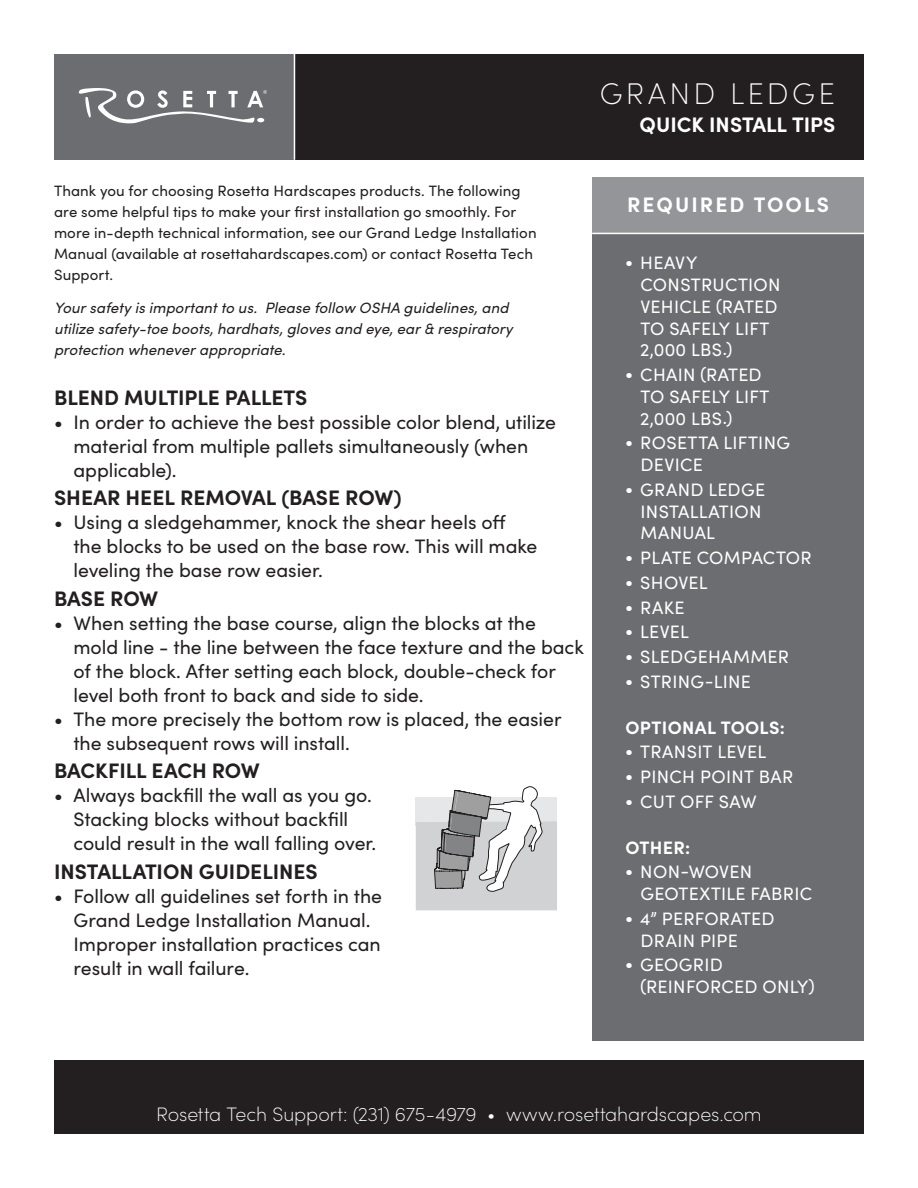
<style>
.page{position:relative;width:918px;height:1188px;background:#fff}
.page>*{position:absolute;margin:0;border:0;box-sizing:border-box;transform-origin:0 0}
.t1{font:200 30px "Sofia Pro";letter-spacing:.115em;color:#fff}
.t2{font:700 21px "Sofia Pro";letter-spacing:-.005em;color:#231f20}
.t3{font:700 21px "Sofia Pro";letter-spacing:.005em;color:#fff}
.t4{font:700 21px "Sofia Pro";letter-spacing:.1em;color:#fff}
.t5{font:19.5px/24px "Sofia Pro";letter-spacing:-.005em;color:#231f20}
.t6{font:200 19.5px "Sofia Pro";letter-spacing:-.005em;color:#fff}
.t7{font:18px/21.8px "Sofia Pro";letter-spacing:.015em;color:#fff}
.t8{font:700 18px "Sofia Pro";letter-spacing:.02em;color:#fff}
.t9{font:15px/21px "Sofia Pro";letter-spacing:.005em;color:#231f20}
.t10{font:italic 15px/21px "Sofia Pro";letter-spacing:.005em;color:#231f20}
</style>
<div class="page">
<div style="left:592px;top:225px;width:272px;height:816px;background:#6c6d70"></div>
<div style="left:592px;top:178px;width:272px;height:56px;background:#939598"></div>
<div style="left:54px;top:54px;width:241px;height:106px;background:#6c6d70"></div>
<div style="left:295px;top:54px;width:569px;height:106px;background:#231f20"></div>
<hr style="left:294px;top:54px;width:1px;height:106px;background:#fff">
<svg style="left:79px;top:88px;width:188px;height:36px"></svg>
<hr style="left:592px;top:233px;width:272px;height:1px;background:#fff">
<div style="left:54px;top:1060px;width:810px;height:74px;background:#231f20"></div>
<svg style="left:416px;top:786px;width:141px;height:124px"></svg>
<p class="t1" style="left:600px;top:72px;width:237px">GRAND LEDGE</p>
<p class="t3" style="left:640px;top:109px;width:197px">QUICK INSTALL TIPS</p>
<p class="t9" style="left:54px;top:179px;width:484px">Thank you for choosing Rosetta Hardscapes products. The following are some helpful tips to make your first installation go smoothly. For more in-depth technical information, see our Grand Ledge Installation Manual (available at rosettahardscapes.com) or contact Rosetta Tech Support.</p>
<p class="t10" style="left:54px;top:296px;width:460px">Your safety is important to us. Please follow OSHA guidelines, and utilize safety-toe boots, hardhats, gloves and eye, ear &amp; respiratory protection whenever appropriate.</p>
<p class="t2" style="left:54px;top:381px;width:255px">BLEND MULTIPLE PALLETS</p>
<p class="t5" style="left:74px;top:409px;width:484px;text-indent:-20px">• In order to achieve the best possible color blend, utilize material from multiple pallets simultaneously (when applicable).</p>
<p class="t2" style="left:54px;top:482px;width:349px">SHEAR HEEL REMOVAL (BASE ROW)</p>
<p class="t5" style="left:74px;top:510px;width:465px;text-indent:-20px">• Using a sledgehammer, knock the shear heels off the blocks to be used on the base row. This will make leveling the base row easier.</p>
<p class="t2" style="left:54px;top:582px;width:106px">BASE ROW</p>
<p class="t5" style="left:74px;top:610px;width:512px;text-indent:-20px">• When setting the base course, align the blocks at the mold line - the line between the face texture and the back of the block. After setting each block, double-check for level both front to back and side to side.</p>
<p class="t5" style="left:74px;top:706px;width:490px;text-indent:-20px">• The more precisely the bottom row is placed, the easier the subsequent rows will install.</p>
<p class="t2" style="left:54px;top:755px;width:207px">BACKFILL EACH ROW</p>
<p class="t5" style="left:74px;top:783px;width:304px;text-indent:-20px">• Always backfill the wall as you go.<br>Stacking blocks without backfill could result in the wall falling over.</p>
<p class="t2" style="left:54px;top:855px;width:265px">INSTALLATION GUIDELINES</p>
<p class="t5" style="left:74px;top:883px;width:310px;text-indent:-20px">• Follow all guidelines set forth in the Grand Ledge Installation Manual.<br>Improper installation practices can result in wall failure.</p>
<p class="t4" style="left:627px;top:189px;width:203px">REQUIRED TOOLS</p>
<p class="t7" style="left:640px;top:251px;width:142px;text-indent:-15px">• HEAVY<br>CONSTRUCTION<br>VEHICLE (RATED<br>TO SAFELY LIFT<br>2,000 LBS.)</p>
<p class="t7" style="left:640px;top:363px;width:131px;text-indent:-15px">• CHAIN (RATED<br>TO SAFELY LIFT<br>2,000 LBS.)</p>
<p class="t7" style="left:640px;top:431px;width:151px;text-indent:-15px">• ROSETTA LIFTING<br>DEVICE</p>
<p class="t7" style="left:640px;top:478px;width:126px;text-indent:-15px">• GRAND LEDGE<br>INSTALLATION<br>MANUAL</p>
<p class="t7" style="left:625px;top:546px;width:188px">• PLATE COMPACTOR</p>
<p class="t7" style="left:625px;top:571px;width:84px">• SHOVEL</p>
<p class="t7" style="left:625px;top:595px;width:61px">• RAKE</p>
<p class="t7" style="left:625px;top:620px;width:65px">• LEVEL</p>
<p class="t7" style="left:625px;top:645px;width:165px">• SLEDGEHAMMER</p>
<p class="t7" style="left:625px;top:670px;width:127px">• STRING-LINE</p>
<p class="t8" style="left:625px;top:713px;width:161px">OPTIONAL TOOLS:</p>
<p class="t7" style="left:625px;top:740px;width:142px">• TRANSIT LEVEL</p>
<p class="t7" style="left:625px;top:765px;width:169px">• PINCH POINT BAR</p>
<p class="t7" style="left:625px;top:790px;width:133px">• CUT OFF SAW</p>
<p class="t8" style="left:625px;top:833px;width:66px">OTHER:</p>
<p class="t7" style="left:640px;top:860px;width:173px;text-indent:-15px">• NON-WOVEN<br>GEOTEXTILE FABRIC</p>
<p class="t7" style="left:640px;top:907px;width:136px;text-indent:-15px">• 4” PERFORATED<br>DRAIN PIPE</p>
<p class="t7" style="left:640px;top:953px;width:176px;text-indent:-15px">• GEOGRID (REINFORCED ONLY)</p>
<p class="t6" style="left:156px;top:1100px;width:607px">Rosetta Tech Support: (231) 675-4979 • www.rosettahardscapes.com</p>
</div>
